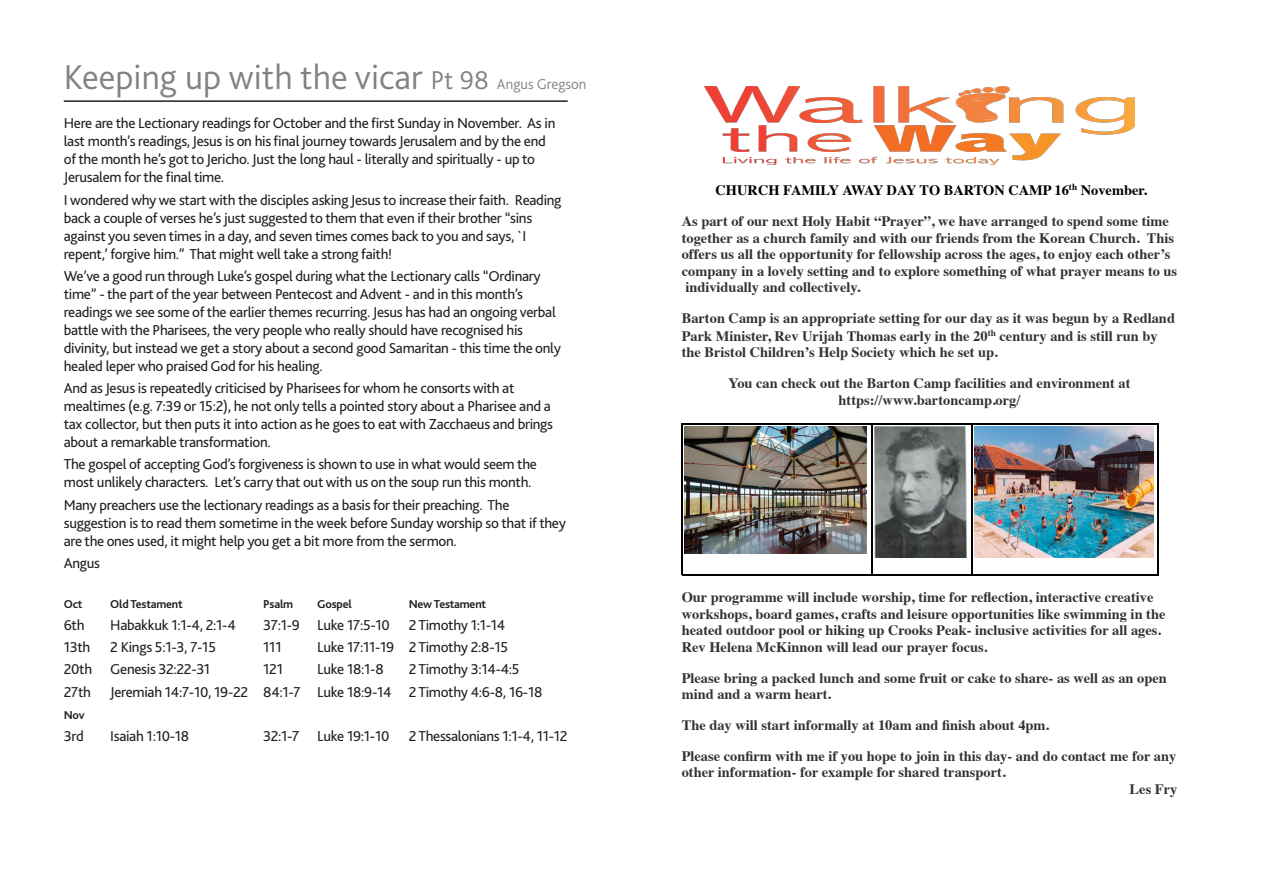
<style>
.page{position:relative;width:1263px;height:893px;background:#fff}
.page>*{position:absolute;margin:0;border:0;box-sizing:border-box;transform-origin:0 0}
.t1{font:300 36px "Bliss 2";color:#808285}
.Body_Copy_2{font:15px/18px "Bliss 2";letter-spacing:-.02em;color:#231f20}
.t2{font:700 14.4px/16.5px "Times";color:#333}
.Body_Copy_2-2{font:700 12px "Bliss 2";letter-spacing:-.02em;color:#231f20}
.s1{font-size:27px}
.s2{font-size:15px}
.s3{color:#000}
</style>
<div class="page">
<hr style="left:971px;top:423px;width:188px;height:2px;background:#000">
<hr style="left:971px;top:574px;width:188px;height:1px;background:#000">
<hr style="left:1158px;top:423px;width:1px;height:152px;background:#000">
<hr style="left:871px;top:423px;width:101px;height:2px;background:#000">
<hr style="left:871px;top:574px;width:101px;height:1px;background:#000">
<hr style="left:971px;top:423px;width:1px;height:152px;background:#000">
<hr style="left:682px;top:423px;width:190px;height:2px;background:#000">
<hr style="left:682px;top:574px;width:190px;height:1px;background:#000">
<hr style="left:682px;top:423px;width:1px;height:152px;background:#000">
<hr style="left:871px;top:423px;width:1px;height:152px;background:#000">
<img style="left:685px;top:427px;width:181px;height:126px">
<img style="left:874px;top:427px;width:92px;height:131px">
<img style="left:974px;top:427px;width:179px;height:131px">
<img style="left:704px;top:86px;width:431px;height:80px">
<hr style="left:64px;top:100px;width:504px;height:2px;background:#231f20">
<p class="t1" style="left:64px;top:55px;width:524px">Keeping up with the vicar <span class="s1">Pt 98</span> <span class="s2">Angus Gregson</span></p>
<p class="Body_Copy_2" style="left:64px;top:114px;width:493px">Here are the Lectionary readings for October and the first Sunday in November. As in last month’s readings, Jesus is on his final journey towards Jerusalem and by the end of the month he’s got to Jericho. Just the long haul - literally and spiritually - up to Jerusalem for the final time.</p>
<p class="Body_Copy_2" style="left:64px;top:190px;width:499px">I wondered why we start with the disciples asking Jesus to increase their faith. Reading back a couple of verses he’s just suggested to them that even if their brother “sins against you seven times in a day, and seven times comes back to you and says, `I repent,’ forgive him.” That might well take a strong faith!</p>
<p class="Body_Copy_2" style="left:64px;top:266px;width:499px">We’ve a good run through Luke’s gospel during what the Lectionary calls “Ordinary time” - the part of the year between Pentecost and Advent - and in this month’s readings we see some of the earlier themes recurring. Jesus has had an ongoing verbal battle with the Pharisees, the very people who really should have recognised his divinity, but instead we get a story about a second good Samaritan - this time the only healed leper who praised God for his healing.</p>
<p class="Body_Copy_2" style="left:64px;top:379px;width:491px">And as Jesus is repeatedly criticised by Pharisees for whom he consorts with at mealtimes (e.g. 7:39 or 15:2), he not only tells a pointed story about a Pharisee and a tax collector, but then puts it into action as he goes to eat with Zacchaeus and brings about a remarkable transformation.</p>
<p class="Body_Copy_2" style="left:64px;top:455px;width:475px">The gospel of accepting God’s forgiveness is shown to use in what would seem the most unlikely characters. Let’s carry that out with us on the soup run this month.</p>
<p class="Body_Copy_2" style="left:64px;top:495px;width:504px">Many preachers use the lectionary readings as a basis for their preaching. The suggestion is to read them sometime in the week before Sunday worship so that if they are the ones used, it might help you get a bit more from the sermon.</p>
<p class="Body_Copy_2" style="left:64px;top:553px;width:38px">Angus</p>
<p class="Body_Copy_2-2" style="left:64px;top:596px;width:20px">Oct</p>
<p class="Body_Copy_2-2" style="left:110px;top:596px;width:74px">Old Testament</p>
<p class="Body_Copy_2-2" style="left:263px;top:596px;width:31px">Psalm</p>
<p class="Body_Copy_2-2" style="left:317px;top:596px;width:36px">Gospel</p>
<p class="Body_Copy_2-2" style="left:409px;top:596px;width:79px">New Testament</p>
<p class="Body_Copy_2" style="left:64px;top:615px;width:22px">6th</p>
<p class="Body_Copy_2" style="left:110px;top:615px;width:127px">Habakkuk 1:1-4, 2:1-4</p>
<p class="Body_Copy_2" style="left:263px;top:615px;width:128px">37:1-9 Luke 17:5-10</p>
<p class="Body_Copy_2" style="left:409px;top:615px;width:98px">2 Timothy 1:1-14</p>
<p class="Body_Copy_2" style="left:64px;top:638px;width:28px">13th</p>
<p class="Body_Copy_2" style="left:110px;top:638px;width:107px">2 Kings 5:1-3, 7-15</p>
<p class="Body_Copy_2" style="left:263px;top:638px;width:20px">111</p>
<p class="Body_Copy_2" style="left:317px;top:638px;width:192px">Luke 17:11-19 2 Timothy 2:8-15</p>
<p class="Body_Copy_2" style="left:64px;top:660px;width:148px">20th Genesis 32:22-31</p>
<p class="Body_Copy_2" style="left:263px;top:660px;width:21px">121</p>
<p class="Body_Copy_2" style="left:317px;top:660px;width:68px">Luke 18:1-8</p>
<p class="Body_Copy_2" style="left:409px;top:660px;width:112px">2 Timothy 3:14-4:5</p>
<p class="Body_Copy_2" style="left:64px;top:682px;width:29px">27th</p>
<p class="Body_Copy_2" style="left:110px;top:682px;width:434px">Jeremiah 14:7-10, 19-22 84:1-7 Luke 18:9-14 2 Timothy 4:6-8, 16-18</p>
<p class="Body_Copy_2-2" style="left:64px;top:707px;width:22px">Nov</p>
<p class="Body_Copy_2" style="left:64px;top:727px;width:21px">3rd</p>
<p class="Body_Copy_2" style="left:110px;top:727px;width:80px">Isaiah 1:10-18</p>
<p class="Body_Copy_2" style="left:263px;top:727px;width:128px">32:1-7 Luke 19:1-10</p>
<p class="Body_Copy_2" style="left:409px;top:727px;width:160px">2 Thessalonians 1:1-4, 11-12</p>
<p class="t2" style="left:682px;top:174px;width:489px;line-height:30.9px;text-indent:34px"><span class="s3">CHURCH FAMILY AWAY DAY TO BARTON CAMP 16</span><sup>th</sup> <span class="s3">November.<br></span>As part of our next Holy Habit “Prayer”, we have arranged to spend some time</p>
<p class="t2" style="left:682px;top:228px;width:497px">together as a church family and with our friends from the Korean Church. This offers us all the opportunity for fellowship across the ages, to enjoy each other’s company in a lovely setting and to explore something of what prayer means to us individually and collectively.</p>
<p class="t2" style="left:682px;top:308px;width:495px;line-height:17.1px">Barton Camp is an appropriate setting for our day as it was begun by a Redland<br>Park Minister, Rev Urijah Thomas early in the 20<sup>th</sup> century and is still run by the Bristol Children’s Help Society which he set up.</p>
<p class="t2" style="left:728px;top:374px;width:403px;text-align:center">You can check out the Barton Camp facilities and environment at https://www.bartoncamp.org/</p>
<p class="t2" style="left:682px;top:587px;width:485px">Our programme will include worship, time for reflection, interactive creative workshops, board games, crafts and leisure opportunities like swimming in the heated outdoor pool or hiking up Crooks Peak- inclusive activities for all ages.<br>Rev Helena McKinnon will lead our prayer focus.</p>
<p class="t2" style="left:682px;top:668px;width:487px">Please bring a packed lunch and some fruit or cake to share- as well as an open mind and a warm heart.</p>
<p class="t2" style="left:682px;top:708px;width:496px;line-height:30.9px">The day will start informally at 10am and finish about 4pm.<br>Please confirm with me if you hope to join in this day- and do contact me for any</p>
<p class="t2" style="left:682px;top:763px;width:325px">other information- for example for shared transport.</p>
<p class="t2" style="left:1129px;top:779px;width:49px">Les Fry</p>
</div>
